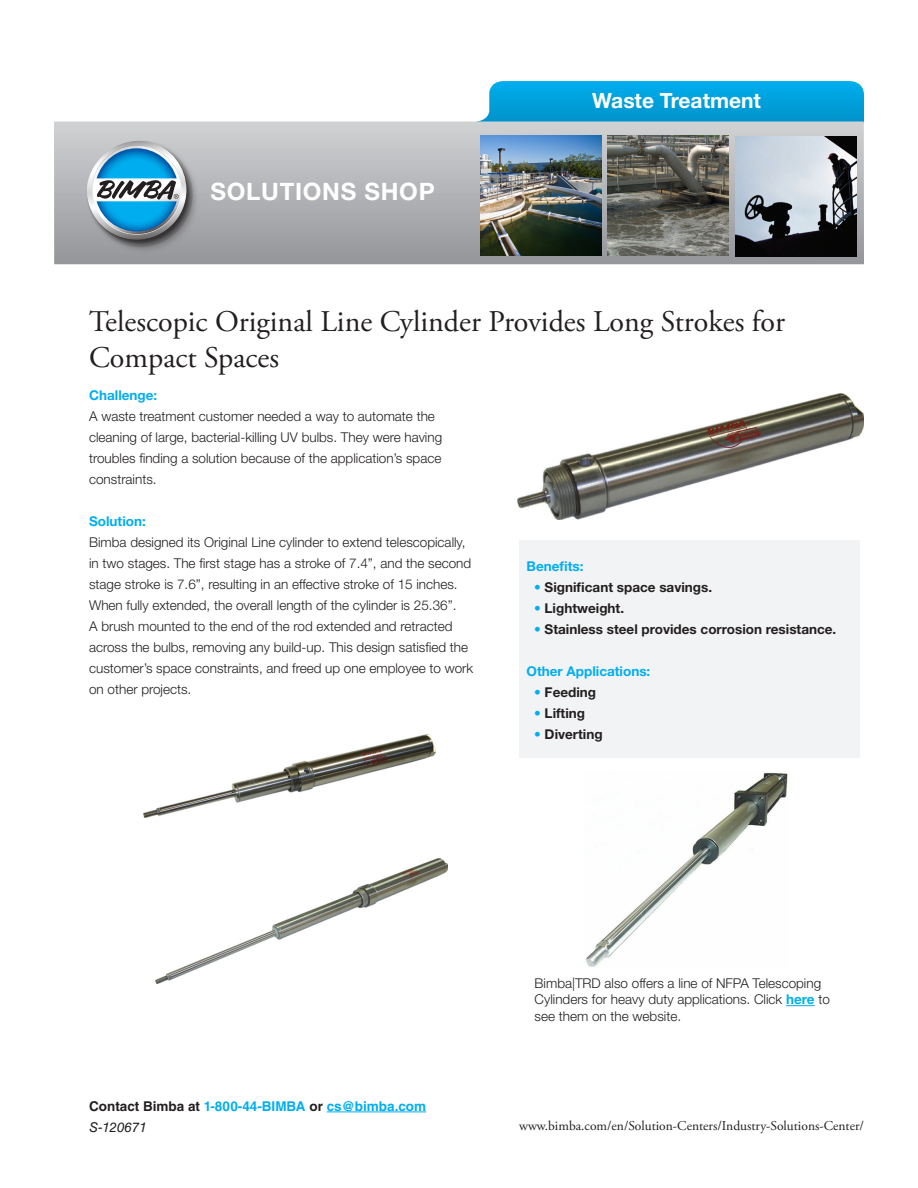
<style>
.page{position:relative;width:918px;height:1188px;background:#fff}
.page>*{position:absolute;margin:0;border:0;box-sizing:border-box;transform-origin:0 0}
.t1{font:30px/36px "Adobe Garamond Pro";color:#231f20}
.t2{font:700 24px "Helvetica Neue LT Std";letter-spacing:.03em;color:#fff}
.t3{font:700 21px "Helvetica Neue LT Std";color:#fff}
.t4{font:300 13.5px/21px "Helvetica Neue LT Std";color:#231f20}
.t5{font:700 13.5px "Helvetica Neue LT Std";color:#231f20}
.t6{font:13.5px "Adobe Garamond Pro";color:#231f20}
.t7{font:700 13.5px "Helvetica LT Std";color:#00aeef}
.t8{font:700 13.5px "Helvetica Neue LT Std";color:#00aeef}
.t9{font:italic 13.5px "Helvetica LT Std";color:#231f20}
.s1{font-weight:700;color:#00aeef}
.s2{color:#00aeef}
.s3{color:#231f20}
</style>
<div class="page">
<svg style="left:465px;top:81px;width:399px;height:41px;background:#12a6de"></svg>
<div style="left:54px;top:122px;width:810px;height:142px;background:linear-gradient(to bottom,#d1d2d4,#939498)"></div>
<img style="left:735px;top:136px;width:121px;height:120px">
<img style="left:608px;top:135px;width:121px;height:120px">
<img style="left:480px;top:135px;width:121px;height:120px">
<img style="left:144px;top:734px;width:291px;height:84px">
<img style="left:518px;top:394px;width:346px;height:126px">
<img style="left:156px;top:859px;width:291px;height:125px">
<img style="left:586px;top:772px;width:202px;height:195px">
<svg style="left:786px;top:1005px;width:29px;height:1px"></svg>
<div style="left:519px;top:540px;width:341px;height:218px;background:#f2f3f4"></div>
<hr style="left:327px;top:1112px;width:99px;height:1px;background:#00aeef">
<div style="left:86px;top:140px;width:115px;height:115px;background:#231f20;opacity:.4"></div>
<img style="left:87px;top:143px;width:106px;height:104px">
<svg style="left:87px;top:141px;width:99px;height:99px;background:#6ea5be"></svg>
<p class="t2" style="left:211px;top:177px;width:226px">SOLUTIONS SHOP</p>
<p class="t3" style="left:592px;top:88px;width:170px">Waste Treatment</p>
<p class="t1" style="left:89px;top:304px;width:698px">Telescopic Original Line Cylinder Provides Long Strokes for<br>Compact Spaces</p>
<p class="t4" style="left:89px;top:384px;width:355px"><span class="s1">Challenge:<br></span>A waste treatment customer needed a way to automate the cleaning of large, bacterial-killing UV bulbs. They were having troubles finding a solution because of the application’s space constraints.</p>
<p class="t8" style="left:89px;top:513px;width:58px">Solution:</p>
<p class="t4" style="left:89px;top:531px;width:386px">Bimba designed its Original Line cylinder to extend telescopically, in two stages. The first stage has a stroke of 7.4”, and the second stage stroke is 7.6”, resulting in an effective stroke of 15 inches.<br>When fully extended, the overall length of the cylinder is 25.36”.<br>A brush mounted to the end of the rod extended and retracted across the bulbs, removing any build-up. This design satisfied the customer’s space constraints, and freed up one employee to work on other projects.</p>
<p class="t8" style="left:527px;top:557px;width:59px">Benefits:</p>
<p class="t5" style="left:534px;top:578px;width:180px"><span class="s2">•</span> Significant space savings.</p>
<p class="t5" style="left:534px;top:599px;width:91px"><span class="s2">•</span> Lightweight.</p>
<p class="t5" style="left:534px;top:620px;width:304px"><span class="s2">•</span> Stainless steel provides corrosion resistance.</p>
<p class="t8" style="left:527px;top:662px;width:125px">Other Applications:</p>
<p class="t5" style="left:534px;top:683px;width:64px"><span class="s2">•</span> Feeding</p>
<p class="t5" style="left:534px;top:704px;width:52px"><span class="s2">•</span> Lifting</p>
<p class="t5" style="left:534px;top:725px;width:70px"><span class="s2">•</span> Diverting</p>
<p class="t4" style="left:535px;top:975px;width:297px;line-height:16.2px">Bimba|TRD also offers a line of NFPA Telescoping<br>Cylinders for heavy duty applications. Click <span class="s1">here</span> to see them on the website.</p>
<p class="t7" style="left:89px;top:1098px;width:339px"><span class="s3">Contact Bimba at</span> 1-800-44-BIMBA <span class="s3">or</span> cs@bimba.com</p>
<p class="t9" style="left:89px;top:1119px;width:59px">S-120671</p>
<p class="t6" style="left:519px;top:1118px;width:346px">www.bimba.com/en/Solution-Centers/Industry-Solutions-Center/</p>
</div>
